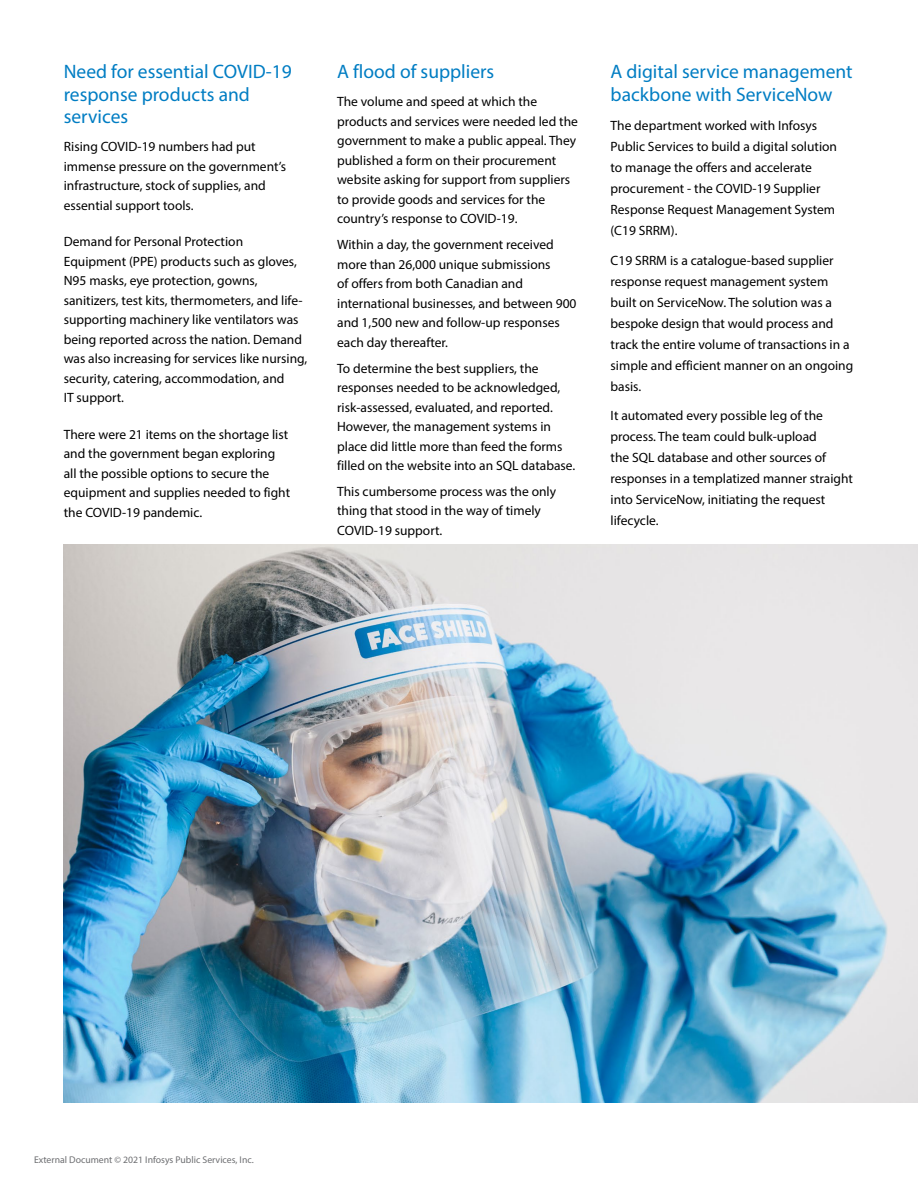
<style>
.page{position:relative;width:918px;height:1188px;background:#fff}
.page>*{position:absolute;margin:0;border:0;box-sizing:border-box;transform-origin:0 0}
.t1{font:19.5px/22.5px "Myriad Pro";color:#007dc3}
.t2{font:13.5px/19.5px "Myriad Pro";color:#000}
.t3{font:9.75px "Myriad Pro";color:#6d6e71}
</style>
<div class="page">
<img style="left:64px;top:544px;width:854px;height:559px">
<h1 class="t1" style="left:64px;top:60px;width:230px">Need for essential COVID-19 response products and services</h1>
<p class="t2" style="left:64px;top:137px;width:224px">Rising COVID-19 numbers had put immense pressure on the government’s infrastructure, stock of supplies, and essential support tools.</p>
<p class="t2" style="left:64px;top:232px;width:245px">Demand for Personal Protection Equipment (PPE) products such as gloves, N95 masks, eye protection, gowns, sanitizers, test kits, thermometers, and life&shy;supporting machinery like ventilators was being reported across the nation. Demand was also increasing for services like nursing, security, catering, accommodation, and<br>IT support.</p>
<p class="t2" style="left:64px;top:424px;width:228px">There were 21 items on the shortage list and the government began exploring all the possible options to secure the equipment and supplies needed to fight the COVID-19 pandemic.</p>
<h1 class="t1" style="left:337px;top:60px;width:159px">A flood of suppliers</h1>
<p class="t2" style="left:337px;top:92px;width:242px">The volume and speed at which the products and services were needed led the government to make a public appeal. They published a form on their procurement website asking for support from suppliers to provide goods and services for the country’s response to COVID-19.</p>
<p class="t2" style="left:337px;top:235px;width:241px">Within a day, the government received more than 26,000 unique submissions<br>of offers from both Canadian and international businesses, and between 900 and 1,500 new and follow-up responses each day thereafter.</p>
<p class="t2" style="left:337px;top:358px;width:240px">To determine the best suppliers, the responses needed to be acknowledged, risk-assessed, evaluated, and reported.<br>However, the management systems in place did little more than feed the forms filled on the website into an SQL database.</p>
<p class="t2" style="left:337px;top:481px;width:221px">This cumbersome process was the only thing that stood in the way of timely<br>COVID-19 support.</p>
<h1 class="t1" style="left:611px;top:60px;width:244px">A digital service management backbone with ServiceNow</h1>
<p class="t2" style="left:611px;top:115px;width:228px;line-height:21px">The department worked with Infosys Public Services to build a digital solution to manage the offers and accelerate procurement - the COVID-19 Supplier Response Request Management System (C19 SRRM).</p>
<p class="t2" style="left:611px;top:250px;width:244px;line-height:21px">C19 SRRM is a catalogue-based supplier response request management system built on ServiceNow. The solution was a bespoke design that would process and track the entire volume of transactions in a simple and efficient manner on an ongoing basis.</p>
<p class="t2" style="left:611px;top:405px;width:244px;line-height:21px">It automated every possible leg of the process. The team could bulk-upload<br>the SQL database and other sources of responses in a templatized manner straight into ServiceNow, initiating the request lifecycle.</p>
<p class="t3" style="left:34px;top:1154px;width:221px">External Document © 2021 Infosys Public Services, Inc.</p>
</div>
